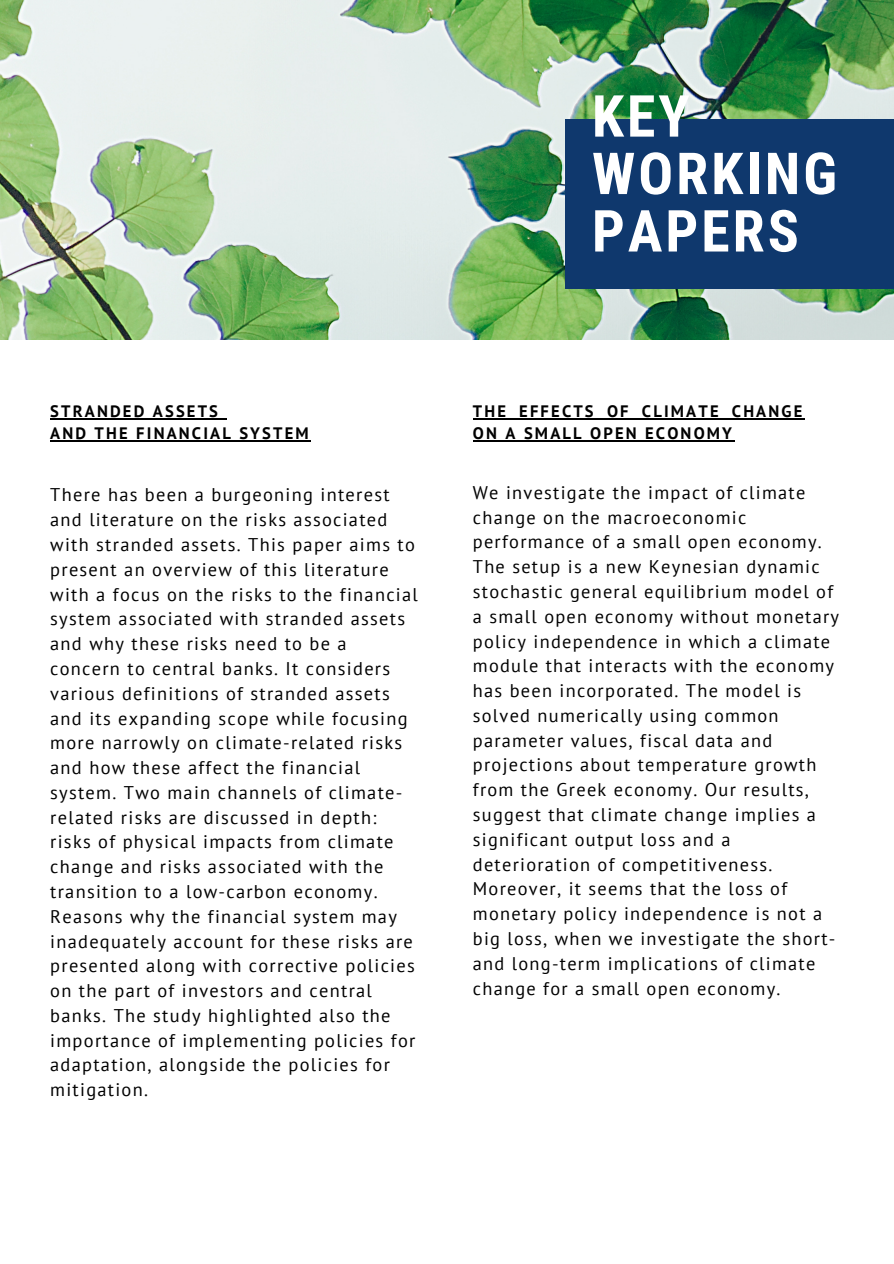
<style>
.page{position:relative;width:894px;height:1264px;background:#fff}
.page>*{position:absolute;margin:0;border:0;box-sizing:border-box;transform-origin:0 0}
.t1{font:700 57.9px/57.4px "Roboto Condensed";letter-spacing:.05em;color:#fff}
.t2{font:18.3px/24.8px "PT Sans";letter-spacing:.07em;color:#000}
.t3{font:700 16.5px/22.5px "PT Sans";letter-spacing:.13em;color:#000}
</style>
<div class="page">
<img style="left:0;top:0;width:893px;height:339px">
<div style="left:564px;top:120px;width:329px;height:168px;background:#0f386d"></div>
<hr style="left:472px;top:418px;width:332px;height:1px;background:#000">
<hr style="left:472px;top:440px;width:262px;height:2px;background:#000">
<hr style="left:50px;top:418px;width:170px;height:1px;background:#000">
<hr style="left:50px;top:440px;width:261px;height:2px;background:#000">
<p class="t3" style="left:50px;top:399px;width:169px">STRANDED ASSETS</p>
<p class="t3" style="left:50px;top:422px;width:260px">AND THE FINANCIAL SYSTEM</p>
<p class="t1" style="left:591px;top:88px;width:246px">KEY<br>WORKING</p>
<p class="t1" style="left:591px;top:203px;width:208px">PAPERS</p>
<p class="t3" style="left:472px;top:399px;width:331px">THE EFFECTS OF CLIMATE CHANGE<br>ON A SMALL OPEN ECONOMY</p>
<p class="t2" style="left:50px;top:482px;width:369px">There has been a burgeoning interest and literature on the risks associated with stranded assets. This paper aims to present an overview of this literature with a focus on the risks to the financial system associated with stranded assets and why these risks need to be a concern to central banks. It considers various definitions of stranded assets and its expanding scope while focusing more narrowly on climate-related risks and how these affect the financial system. Two main channels of climate&shy;related risks are discussed in depth: risks of physical impacts from climate change and risks associated with the transition to a low-carbon economy.<br>Reasons why the financial system may inadequately account for these risks are presented along with corrective policies on the part of investors and central banks. The study highlighted also the importance of implementing policies for adaptation, alongside the policies for mitigation.</p>
<p class="t2" style="left:472px;top:479px;width:367px">We investigate the impact of climate change on the macroeconomic performance of a small open economy.<br>The setup is a new Keynesian dynamic stochastic general equilibrium model of a small open economy without monetary policy independence in which a climate module that interacts with the economy has been incorporated. The model is solved numerically using common parameter values, fiscal data and projections about temperature growth from the Greek economy. Our results, suggest that climate change implies a significant output loss and a deterioration of competitiveness.<br>Moreover, it seems that the loss of monetary policy independence is not a big loss, when we investigate the short&shy;and long-term implications of climate change for a small open economy.</p>
</div>
